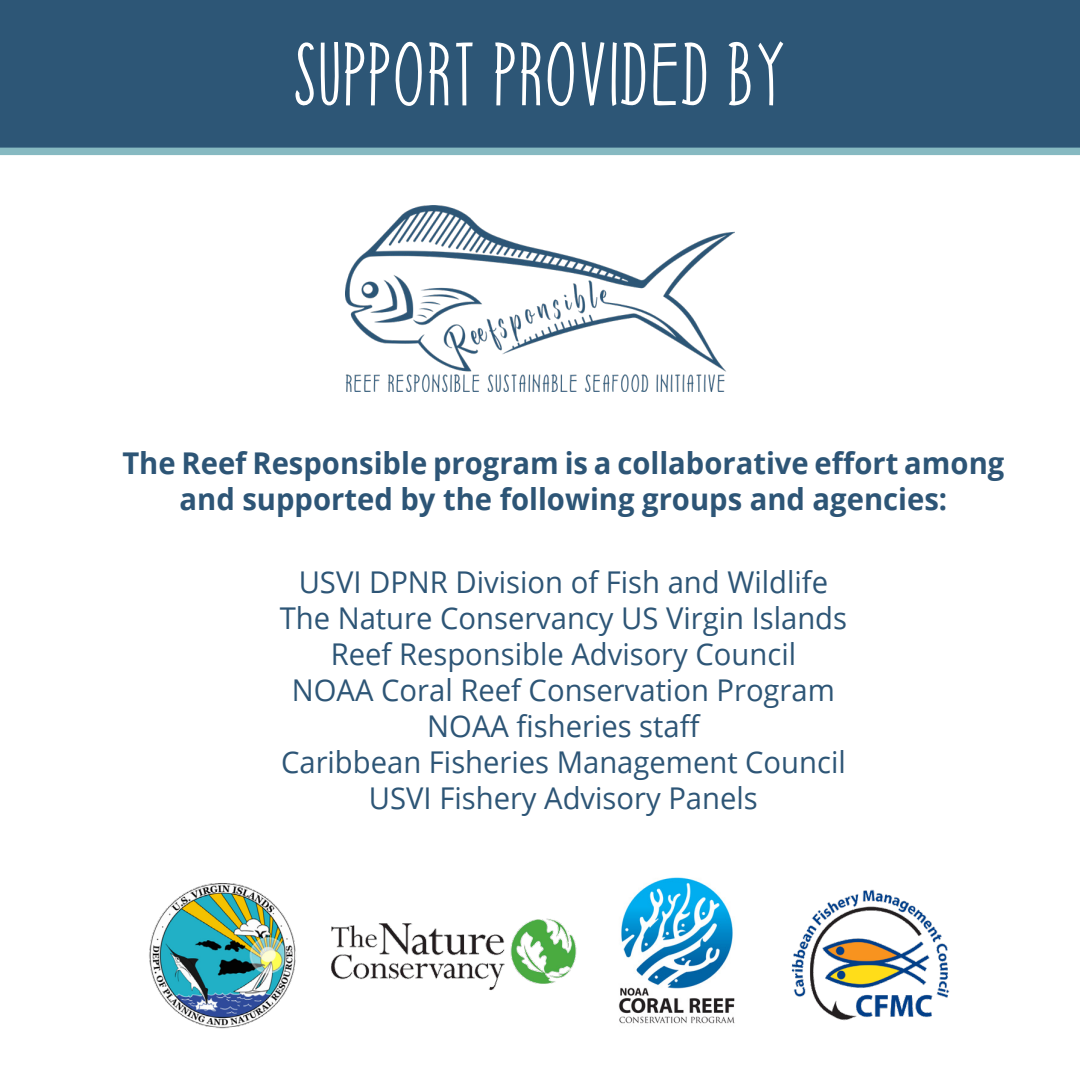
<style>
.page{position:relative;width:1080px;height:1080px;background:#fff}
.page>*{position:absolute;margin:0;border:0;box-sizing:border-box;transform-origin:0 0}
.t1{font:105px "Raport Sans Regular";letter-spacing:.05em;color:#fff}
.t2{font:30px "Open Sans";color:#2d5576}
.t3{font:700 30px/36px "Open Sans";color:#2d5576;text-align:center}
</style>
<div class="page">
<div style="left:0;top:0;width:1080px;height:148px;background:#2d5676"></div>
<div style="left:0;top:148px;width:1080px;height:7px;background:#86b9c1"></div>
<img style="left:346px;top:205px;width:388px;height:186px">
<img style="left:149px;top:883px;width:147px;height:146px">
<img style="left:791px;top:889px;width:159px;height:132px">
<img style="left:618px;top:877px;width:117px;height:147px">
<img style="left:331px;top:918px;width:246px;height:73px">
<p class="t1" style="left:296px;top:8px;width:490px">SUPPORT PROVIDED BY</p>
<p class="t3" style="left:122px;top:444px;width:883px">The Reef Responsible program is a collaborative effort among and supported by the following groups and agencies:</p>
<p class="t2" style="left:299px;top:561px;width:531px">USVI DPNR Division of Fish and Wildlife</p>
<p class="t2" style="left:280px;top:597px;width:569px">The Nature Conservancy US Virgin Islands</p>
<p class="t2" style="left:331px;top:633px;width:467px">Reef Responsible Advisory Council</p>
<p class="t2" style="left:292px;top:669px;width:545px">NOAA Coral Reef Conservation Program</p>
<p class="t2" style="left:427px;top:705px;width:275px">NOAA fisheries staff</p>
<p class="t2" style="left:281px;top:741px;width:566px">Caribbean Fisheries Management Council</p>
<p class="t2" style="left:369px;top:777px;width:390px">USVI Fishery Advisory Panels</p>
</div>
